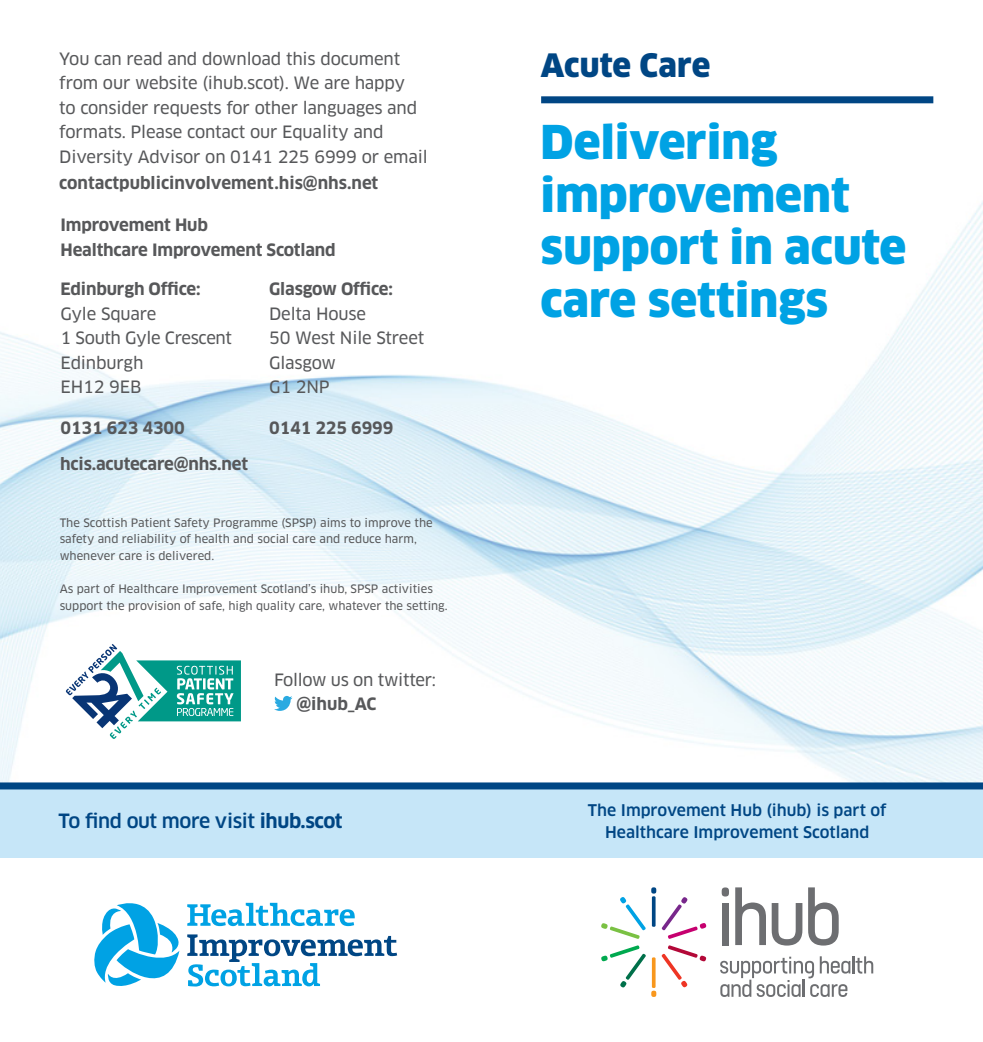
<style>
.page{position:relative;width:983px;height:1042px;background:#fff}
.page>*{position:absolute;margin:0;border:0;box-sizing:border-box;transform-origin:0 0}
.Heading_1{font:900 45.5px/52.5px "Clan Pro";color:#00a2e4}
.Heading_1-2{font:900 31.5px "Clan Pro";letter-spacing:.005em;color:#004684}
.Copy{font:500 19.25px "Clan Pro";letter-spacing:-.02em;color:#004684}
.t1{font:16.62px/24.5px "Clan Pro News";letter-spacing:-.01em;color:#57585a}
.t2{font:700 16.62px "Clan Pro";letter-spacing:-.01em;color:#57585a}
.t3{font:500 15.75px/21.7px "Clan Pro";color:#004684;text-align:center}
.LWIC_copy{font:11.38px/16.6px "Clan Pro News";color:#57585a}
.s1{font-family:"Clan Pro";font-weight:700}
.s2{font-weight:700}
</style>
<div class="page">
<img style="left:0;top:202px;width:982px;height:580px">
<svg style="left:274px;top:696px;width:18px;height:15px"></svg>
<div style="left:0;top:786px;width:982px;height:72px;background:#c6e6f8"></div>
<svg style="left:94px;top:903px;width:86px;height:83px"></svg>
<svg style="left:187px;top:903px;width:167px;height:23px"></svg>
<svg style="left:187px;top:934px;width:210px;height:52px"></svg>
<svg style="left:651px;top:887px;width:55px;height:52px"></svg>
<svg style="left:601px;top:897px;width:44px;height:42px"></svg>
<svg style="left:601px;top:945px;width:44px;height:42px"></svg>
<svg style="left:651px;top:945px;width:55px;height:52px"></svg>
<div style="left:721px;top:903px;width:7px;height:42px;background:#6d6e71"></div>
<svg style="left:735px;top:887px;width:30px;height:58px"></svg>
<svg style="left:771px;top:887px;width:67px;height:58px"></svg>
<svg style="left:721px;top:887px;width:7px;height:9px"></svg>
<svg style="left:720px;top:956px;width:153px;height:41px"></svg>
<svg style="left:60px;top:638px;width:182px;height:107px"></svg>
<div style="left:0;top:782px;width:982px;height:7px;background:#004684"></div>
<div style="left:541px;top:96px;width:392px;height:7px;background:#004684"></div>
<p class="t1" style="left:59px;top:46px;width:370px">You can read and download this document from our website (ihub.scot). We are happy<br>to consider requests for other languages and formats. Please contact our Equality and Diversity Advisor on 0141 225 6999 or email</p>
<p class="t2" style="left:59px;top:173px;width:320px">contactpublicinvolvement.his@nhs.net</p>
<p class="t2" style="left:60px;top:216px;width:149px">Improvement Hub</p>
<p class="t2" style="left:60px;top:240px;width:276px">Healthcare Improvement Scotland</p>
<p class="t2" style="left:60px;top:279px;width:141px">Edinburgh Office:</p>
<p class="t1" style="left:60px;top:301px;width:173px">Gyle Square<br>1 South Gyle Crescent<br>Edinburgh<br>EH12 9EB</p>
<p class="t2" style="left:60px;top:418px;width:126px">0131 623 4300</p>
<p class="t1" style="left:269px;top:277px;width:156px"><span class="s1">Glasgow Office:<br></span>Delta House<br>50 West Nile Street<br>Glasgow<br>G1 2NP</p>
<p class="t2" style="left:269px;top:418px;width:126px">0141 225 6999</p>
<p class="t2" style="left:60px;top:454px;width:189px">hcis.acutecare@nhs.net</p>
<p class="LWIC_copy" style="left:60px;top:514px;width:374px">The Scottish Patient Safety Programme (SPSP) aims to improve the safety and reliability of health and social care and reduce harm, whenever care is delivered.</p>
<p class="LWIC_copy" style="left:60px;top:581px;width:389px">As part of Healthcare Improvement Scotland’s ihub, SPSP activities support the provision of safe, high quality care, whatever the setting.</p>
<p class="t1" style="left:274px;top:667px;width:163px">Follow us on twitter:</p>
<p class="t2" style="left:296px;top:694px;width:82px">@ihub_AC</p>
<p class="Copy" style="left:58px;top:810px;width:286px">To find out more visit <span class="s2">ihub.scot</span></p>
<p class="Heading_1-2" style="left:540px;top:47px;width:171px">Acute Care</p>
<p class="Heading_1" style="left:540px;top:116px;width:367px">Delivering improvement support in acute care settings</p>
<p class="t3" style="left:588px;top:800px;width:300px">The Improvement Hub (ihub) is part of<br>Healthcare Improvement Scotland</p>
</div>
